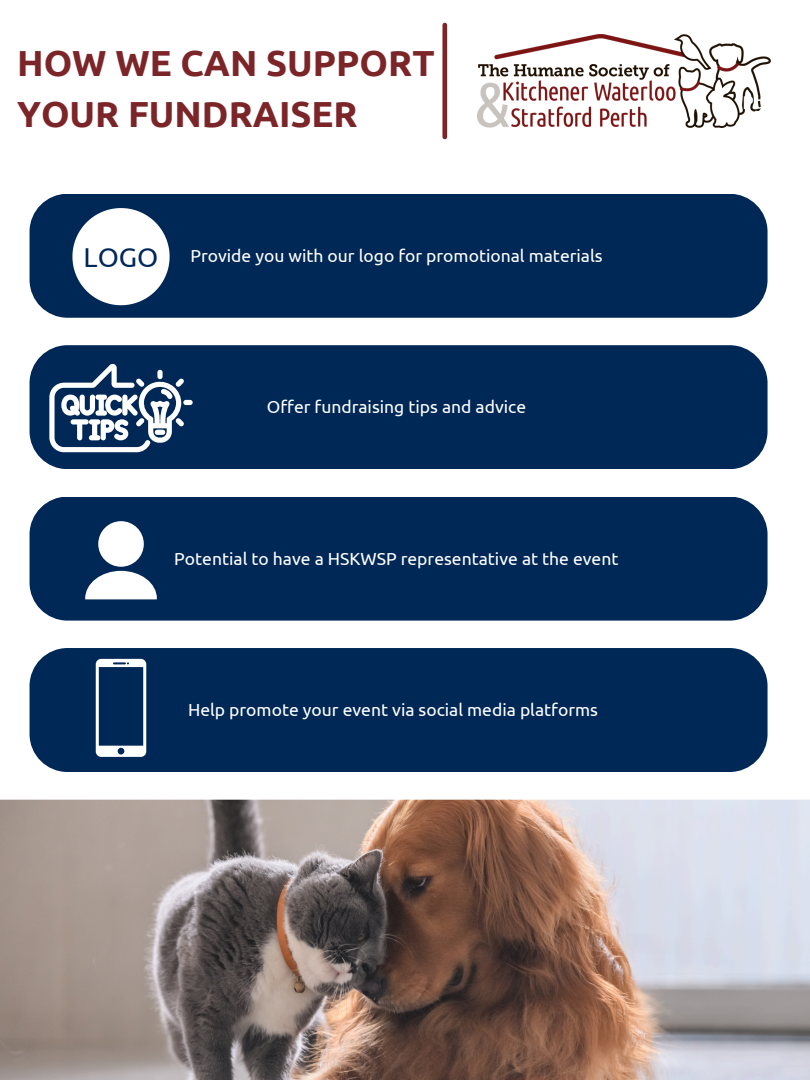
<style>
.page{position:relative;width:810px;height:1080px;background:#fff}
.page>*{position:absolute;margin:0;border:0;box-sizing:border-box;transform-origin:0 0}
.t1{font:700 36.25px/50.6px "Ubuntu";color:#7c2529}
.t2{font:27.25px "Ubuntu";color:#002856}
.t3{font:18.75px "Ubuntu";color:#fff}
.t4{font:17.5px "Ubuntu";color:#fff}
</style>
<div class="page">
<div style="left:30px;top:345px;width:738px;height:124px;background:#002856;border-radius:38px"></div>
<div style="left:183px;top:400px;width:10px;height:5px;background:#fff;border-radius:3px"></div>
<svg style="left:49px;top:364px;width:135px;height:88px"></svg>
<div style="left:30px;top:194px;width:738px;height:124px;background:#002856;border-radius:38px"></div>
<svg style="left:72px;top:208px;width:97px;height:97px"></svg>
<div style="left:30px;top:648px;width:738px;height:124px;background:#002856;border-radius:38px"></div>
<svg style="left:96px;top:659px;width:50px;height:98px"></svg>
<div style="left:30px;top:497px;width:738px;height:124px;background:#002856;border-radius:38px"></div>
<svg style="left:85px;top:571px;width:72px;height:28px"></svg>
<div style="left:98px;top:521px;width:46px;height:46px;background:#fff;border-radius:50%"></div>
<img style="left:477px;top:35px;width:294px;height:92px">
<div style="left:442px;top:25px;width:5px;height:112px;background:#7c2529"></div>
<img style="left:0;top:800px;width:810px;height:280px">
<p class="t1" style="left:17px;top:37px;width:419px">HOW WE CAN SUPPORT<br>YOUR FUNDRAISER</p>
<p class="t2" style="left:84px;top:241px;width:76px">LOGO</p>
<p class="t4" style="left:190px;top:246px;width:414px">Provide you with our logo for promotional materials</p>
<h1 class="t4" style="left:267px;top:397px;width:261px">Offer fundraising tips and advice</h1>
<h2 class="t4" style="left:174px;top:548px;width:446px">Potential to have a HSKWSP representative at the event</h2>
<p class="t4" style="left:188px;top:700px;width:411px">Help promote your event via social media platforms</p>
<p class="t3" style="left:742px;top:92px;width:39px">Pg.5</p>
</div>
